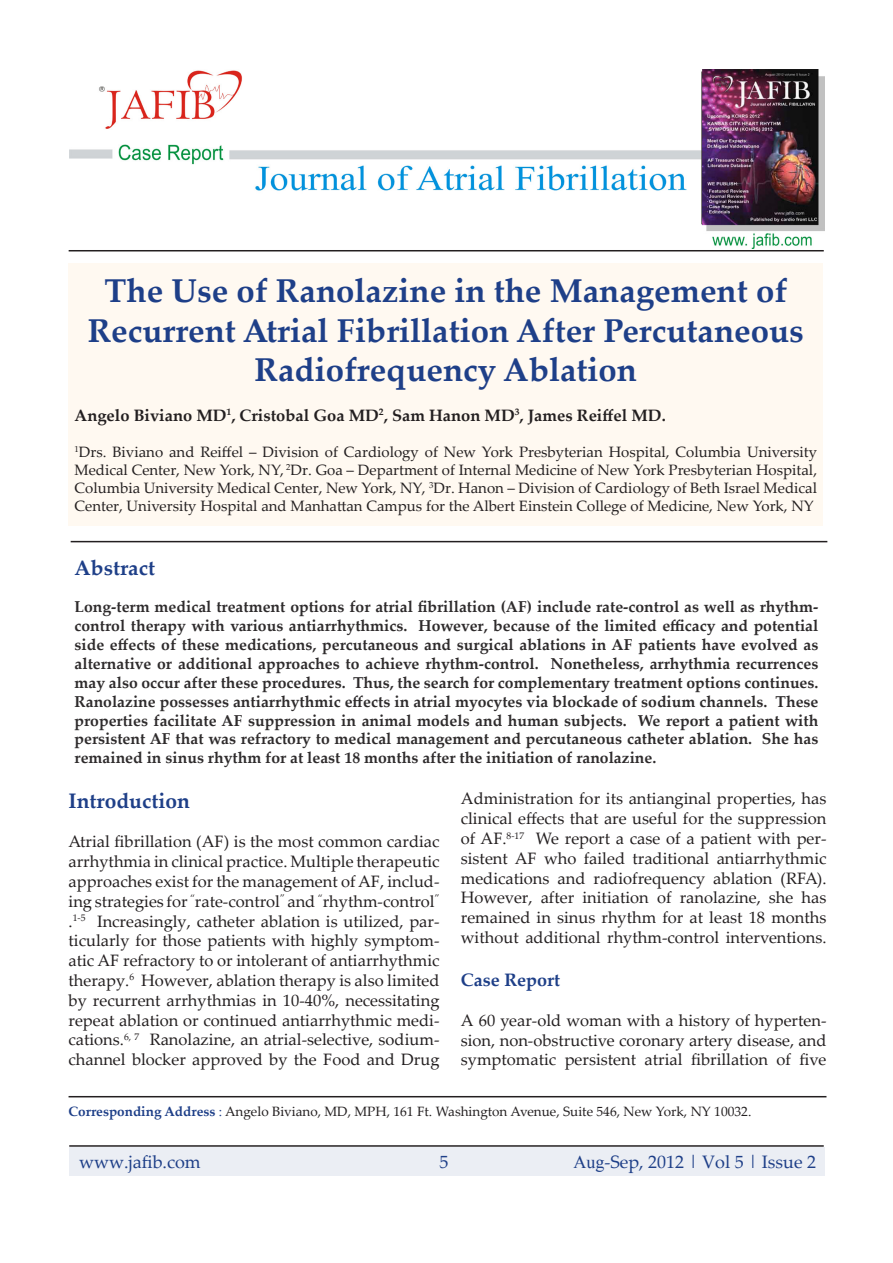
<style>
.page{position:relative;width:893px;height:1263px;background:#fff}
.page>*{position:absolute;margin:0;border:0;box-sizing:border-box;transform-origin:0 0}
.authors{font:700 33px/39.6px "Palatino Linotype";color:#1e3f88;text-align:center}
.sectionheader{font:700 21px "Palatino Linotype";color:#1e3f88}
.pgheader{font:18px "Palatino Linotype";color:#1e3f88}
.body{font:700 18px "Palatino Linotype";color:#1e3f88}
.body-2{font:16.5px/19.8px "Palatino Linotype";color:#231f20;text-align:justify}
.authors-2{font:700 16.5px "Palatino Linotype";color:#231f20}
.body_small{font:700 15.75px/18.9px "Palatino Linotype";color:#2e2b2c;text-align:justify}
.authors-3{font:15px/18px "Palatino Linotype";color:#231f20;text-align:justify}
.body_small-2{font:13.5px "Palatino Linotype";color:#231f20}
.s1{font-weight:700;color:#1e3f88}
.s2{color:#1e3f88}
.s3{font-family:"Times New Roman"}
</style>
<div class="page">
<hr style="left:71px;top:541px;width:756px;height:1px;background:#231f20">
<hr style="left:69px;top:1096px;width:757px;height:1px;background:#231f20">
<div style="left:69px;top:263px;width:754px;height:263px;background:#fff9f1"></div>
<img style="left:70px;top:69px;width:754px;height:179px">
<hr style="left:69px;top:250px;width:755px;height:1px;background:#231f20">
<hr style="left:69px;top:1145px;width:755px;height:2px;background:#231f20">
<div style="left:69px;top:1147px;width:755px;height:29px;background:#ebeef4"></div>
<p class="authors" style="left:104px;top:270px;width:684px">The Use of Ranolazine in the Management of</p>
<p class="authors" style="left:88px;top:309px;width:718px">Recurrent Atrial Fibrillation After Percutaneous<br>Radiofrequency Ablation</p>
<p class="authors-2" style="left:75px;top:404px;width:593px">Angelo Biviano MD<sup>1</sup>, Cristobal Goa MD<sup>2</sup>, Sam Hanon MD<sup>3</sup>, James Reiffel MD.</p>
<p class="authors-3" style="left:75px;top:442px;width:744px"><sup>1</sup>Drs. Biviano and Reiffel – Division of Cardiology of New York Presbyterian Hospital, Columbia University Medical Center, New York, NY, <sup>2</sup>Dr. Goa – Department of Internal Medicine of New York Presbyterian Hospital, Columbia University Medical Center, New York, NY, <sup>3</sup>Dr. Hanon – Division of Cardiology of Beth Israel Medical Center, University Hospital and Manhattan Campus for the Albert Einstein College of Medicine, New York, NY</p>
<p class="sectionheader" style="left:75px;top:553px;width:82px">Abstract</p>
<p class="body_small" style="left:75px;top:597px;width:745px">Long-term medical treatment options for atrial fibrillation (AF) include rate-control as well as rhythm&shy;control therapy with various antiarrhythmics. However, because of the limited efficacy and potential side effects of these medications, percutaneous and surgical ablations in AF patients have evolved as alternative or additional approaches to achieve rhythm-control. Nonetheless, arrhythmia recurrences may also occur after these procedures. Thus, the search for complementary treatment options continues.<br>Ranolazine possesses antiarrhythmic effects in atrial myocytes via blockade of sodium channels. These properties facilitate AF suppression in animal models and human subjects. We report a patient with persistent AF that was refractory to medical management and percutaneous catheter ablation. She has remained in sinus rhythm for at least 18 months after the initiation of ranolazine.</p>
<p class="body-2" style="left:461px;top:788px;width:367px">Administration for its antianginal properties, has clinical effects that are useful for the suppression of AF.<sup>8-17</sup> We report a case of a patient with per&shy;sistent AF who failed traditional antiarrhythmic medications and radiofrequency ablation (RFA).<br>However, after initiation of ranolazine, she has remained in sinus rhythm for at least 18 months without additional rhythm-control interventions.</p>
<p class="body" style="left:461px;top:967px;width:101px">Case Report</p>
<p class="body-2" style="left:461px;top:1010px;width:367px">A 60 year-old woman with a history of hyperten&shy;sion, non-obstructive coronary artery disease, and symptomatic persistent atrial fibrillation of five</p>
<p class="body_small-2" style="left:69px;top:1102px;width:684px"><span class="s1">Corresponding Address</span> <span class="s2">:</span> Angelo Biviano, MD, MPH, 161 Ft. Washington Avenue, Suite 546, New York, NY 10032.</p>
<p class="sectionheader" style="left:69px;top:786px;width:123px">Introduction</p>
<p class="body-2" style="left:69px;top:831px;width:372px">Atrial fibrillation (AF) is the most common cardiac arrhythmia in clinical practice. Multiple therapeutic approaches exist for the management of AF, includ&shy;ing strategies for <sup>“</sup>rate-control<sup>”</sup> and <sup>“</sup>rhythm-control<sup>” </sup>.<sup>1-5</sup> Increasingly, catheter ablation is utilized, par&shy;ticularly for those patients with highly symptom&shy;atic AF refractory to or intolerant of antiarrhythmic therapy.<sup>6</sup> However, ablation therapy is also limited by recurrent arrhythmias in 10-40%, necessitating repeat ablation or continued antiarrhythmic medi&shy;cations.<sup>6,</sup> <sup>7</sup> Ranolazine, an atrial-selective, sodium&shy;channel blocker approved by the Food and Drug</p>
<p class="pgheader" style="left:79px;top:1149px;width:123px">www.jafib.com</p>
<p class="pgheader" style="left:439px;top:1149px;width:10px">5</p>
<p class="pgheader" style="left:573px;top:1149px;width:244px"><span class="s3">Aug</span>-Sep, 2012 | Vol 5 | Issue 2</p>
</div>
